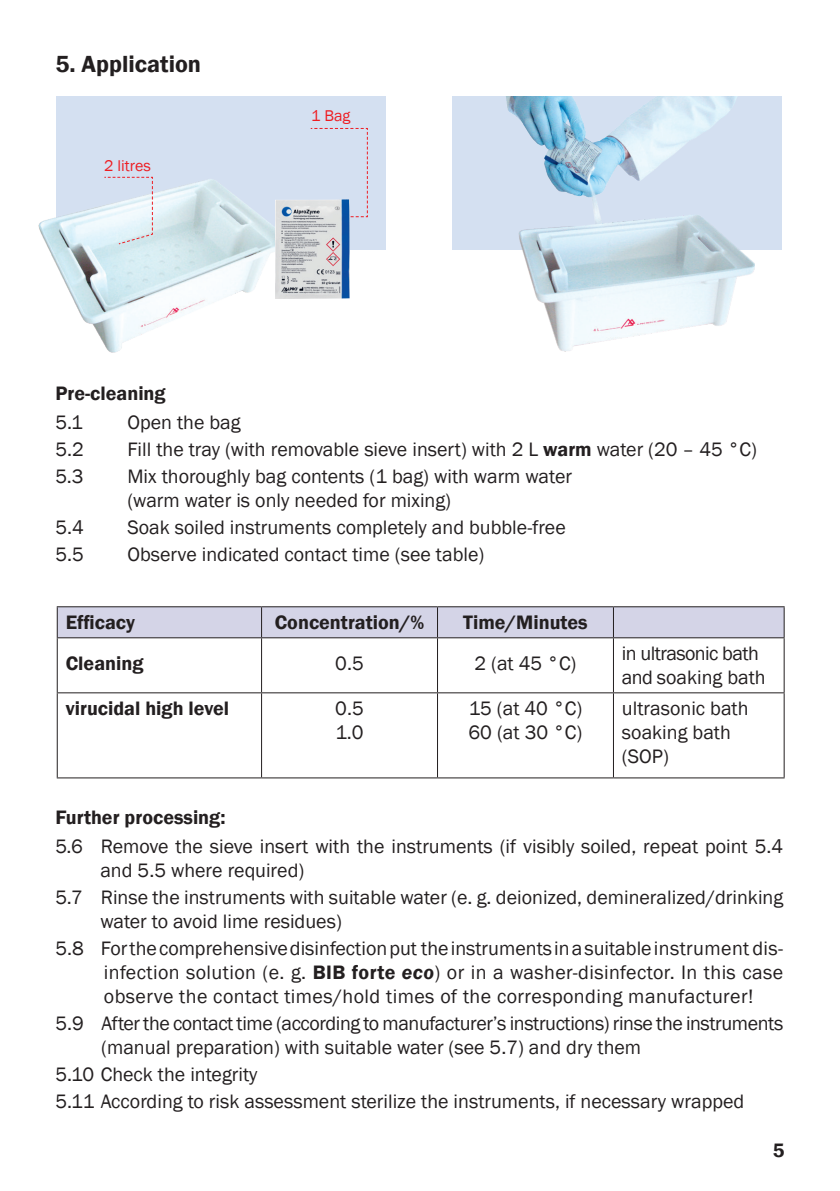
<style>
.page{position:relative;width:840px;height:1191px;background:#fff}
.page>*{position:absolute;margin:0;border:0;box-sizing:border-box;transform-origin:0 0}
.t1{font:600 24px "Franklin Gothic";color:#231f20}
.t2{font:20px/24px "Franklin Gothic";color:#231f20}
.t3{font:20px/24px "Franklin Gothic";letter-spacing:-.02em;color:#231f20}
.t4{font:600 20px "Franklin Gothic";color:#231f20}
.t5{font:20px/24px "Franklin Gothic";letter-spacing:-.03em;color:#231f20}
.t6{font:16px "Franklin Gothic";color:#ee1d23}
.s1{font-weight:600}
.s2{font-weight:600;font-style:italic}
</style>
<div class="page">
<div style="left:452px;top:96px;width:329px;height:153px;background:#d4e0f1"></div>
<div style="left:57px;top:96px;width:329px;height:153px;background:#d4e0f1"></div>
<svg style="left:310px;top:128px;width:58px;height:90px"></svg>
<img style="left:498px;top:96px;width:256px;height:255px">
<img style="left:38px;top:179px;width:250px;height:173px">
<img style="left:276px;top:200px;width:73px;height:98px">
<svg style="left:103px;top:176px;width:50px;height:69px"></svg>
<div style="left:58px;top:607px;width:725px;height:30px;background:#d4d4e7"></div>
<hr style="left:57px;top:606px;width:204px;height:1px;background:#231f20">
<hr style="left:57px;top:607px;width:1px;height:30px;background:#231f20">
<hr style="left:261px;top:606px;width:176px;height:1px;background:#231f20">
<hr style="left:261px;top:607px;width:1px;height:30px;background:#231f20">
<hr style="left:437px;top:606px;width:176px;height:1px;background:#231f20">
<hr style="left:437px;top:607px;width:1px;height:30px;background:#231f20">
<hr style="left:613px;top:606px;width:171px;height:1px;background:#231f20">
<hr style="left:612px;top:607px;width:1px;height:30px;background:#231f20">
<hr style="left:783px;top:607px;width:1px;height:30px;background:#231f20">
<hr style="left:57px;top:637px;width:204px;height:1px;background:#231f20">
<hr style="left:57px;top:638px;width:1px;height:54px;background:#231f20">
<hr style="left:261px;top:637px;width:176px;height:1px;background:#231f20">
<hr style="left:261px;top:638px;width:1px;height:54px;background:#231f20">
<hr style="left:437px;top:637px;width:176px;height:1px;background:#231f20">
<hr style="left:437px;top:638px;width:1px;height:54px;background:#231f20">
<hr style="left:613px;top:637px;width:171px;height:1px;background:#231f20">
<hr style="left:612px;top:638px;width:1px;height:54px;background:#231f20">
<hr style="left:783px;top:638px;width:1px;height:54px;background:#231f20">
<hr style="left:57px;top:692px;width:204px;height:1px;background:#231f20">
<hr style="left:57px;top:693px;width:1px;height:84px;background:#231f20">
<hr style="left:261px;top:692px;width:176px;height:1px;background:#231f20">
<hr style="left:261px;top:693px;width:1px;height:84px;background:#231f20">
<hr style="left:437px;top:692px;width:176px;height:1px;background:#231f20">
<hr style="left:437px;top:693px;width:1px;height:84px;background:#231f20">
<hr style="left:613px;top:692px;width:171px;height:1px;background:#231f20">
<hr style="left:612px;top:693px;width:1px;height:84px;background:#231f20">
<hr style="left:783px;top:693px;width:1px;height:84px;background:#231f20">
<hr style="left:57px;top:777px;width:204px;height:1px;background:#231f20">
<hr style="left:261px;top:777px;width:176px;height:1px;background:#231f20">
<hr style="left:437px;top:777px;width:176px;height:1px;background:#231f20">
<hr style="left:613px;top:777px;width:171px;height:1px;background:#231f20">
<p class="t1" style="left:55px;top:49px;width:147px">5. Application</p>
<p class="t6" style="left:104px;top:156px;width:48px">2 litres</p>
<p class="t6" style="left:311px;top:106px;width:41px">1 Bag</p>
<p class="t4" style="left:55px;top:381px;width:112px">Pre-cleaning</p>
<p class="t2" style="left:55px;top:411px;width:29px">5.1</p>
<p class="t2" style="left:127px;top:411px;width:115px">Open the bag</p>
<p class="t2" style="left:55px;top:438px;width:30px">5.2</p>
<p class="t2" style="left:127px;top:438px;width:630px">Fill the tray (with removable sieve insert) with 2 L <span class="s1">warm</span> water (20 – 45 °C)</p>
<p class="t2" style="left:55px;top:465px;width:30px">5.3</p>
<p class="t2" style="left:127px;top:465px;width:446px">Mix thoroughly bag contents (1 bag) with warm water (warm water is only needed for mixing)</p>
<p class="t2" style="left:55px;top:515px;width:30px">5.4</p>
<p class="t2" style="left:127px;top:515px;width:439px">Soak soiled instruments completely and bubble-free</p>
<p class="t2" style="left:55px;top:542px;width:30px">5.5</p>
<p class="t2" style="left:127px;top:542px;width:358px">Observe indicated contact time (see table)</p>
<p class="t4" style="left:66px;top:610px;width:71px">Efficacy</p>
<p class="t4" style="left:274px;top:610px;width:151px">Concentration/%</p>
<p class="t4" style="left:463px;top:610px;width:126px">Time/Minutes</p>
<p class="t4" style="left:66px;top:651px;width:79px">Cleaning</p>
<p class="t2" style="left:335px;top:652px;width:30px">0.5</p>
<p class="t2" style="left:474px;top:652px;width:103px">2 (at 45 °C)</p>
<p class="t5" style="left:621px;top:642px;width:145px">in ultrasonic bath and soaking bath</p>
<p class="t4" style="left:66px;top:696px;width:165px">virucidal high level</p>
<p class="t2" style="left:335px;top:697px;width:30px">0.5</p>
<p class="t2" style="left:335px;top:721px;width:30px">1.0</p>
<p class="t2" style="left:468px;top:697px;width:115px">15 (at 40 °C)<br>60 (at 30 °C)</p>
<p class="t2" style="left:621px;top:697px;width:128px">ultrasonic bath</p>
<p class="t2" style="left:621px;top:721px;width:110px">soaking bath</p>
<p class="t2" style="left:621px;top:745px;width:48px">(SOP)</p>
<p class="t4" style="left:55px;top:804px;width:172px">Further processing:</p>
<p class="t2" style="left:100px;top:835px;width:684px;text-indent:-45px">5.6 Remove the sieve insert with the instruments (if visibly soiled, repeat point 5.4 and 5.5 where required)</p>
<p class="t2" style="left:100px;top:886px;width:684px;text-indent:-45px">5.7 Rinse the instruments with suitable water (e. g. deionized, demineralized/drinking water to avoid lime residues)</p>
<p class="t2" style="left:104px;top:936px;width:680px;text-align:justify;text-indent:-48px">5.8 For the comprehensive disinfection put the instruments in a suitable instrument dis&shy;infection solution (e. g. <span class="s1">BIB forte</span> <span class="s2">eco</span>) or in a washer-disinfector. In this case observe the contact times/hold times of the corresponding manufacturer!</p>
<p class="t3" style="left:101px;top:1011px;width:683px;text-indent:-46px">5.9 After the contact time (according to manufacturer’s instructions) rinse the instruments (manual preparation) with suitable water (see 5.7) and dry them</p>
<p class="t2" style="left:55px;top:1062px;width:203px">5.10 Check the integrity</p>
<p class="t2" style="left:55px;top:1089px;width:690px">5.11 According to risk assessment sterilize the instruments, if necessary wrapped</p>
<p class="t4" style="left:772px;top:1137px;width:13px">5</p>
</div>
